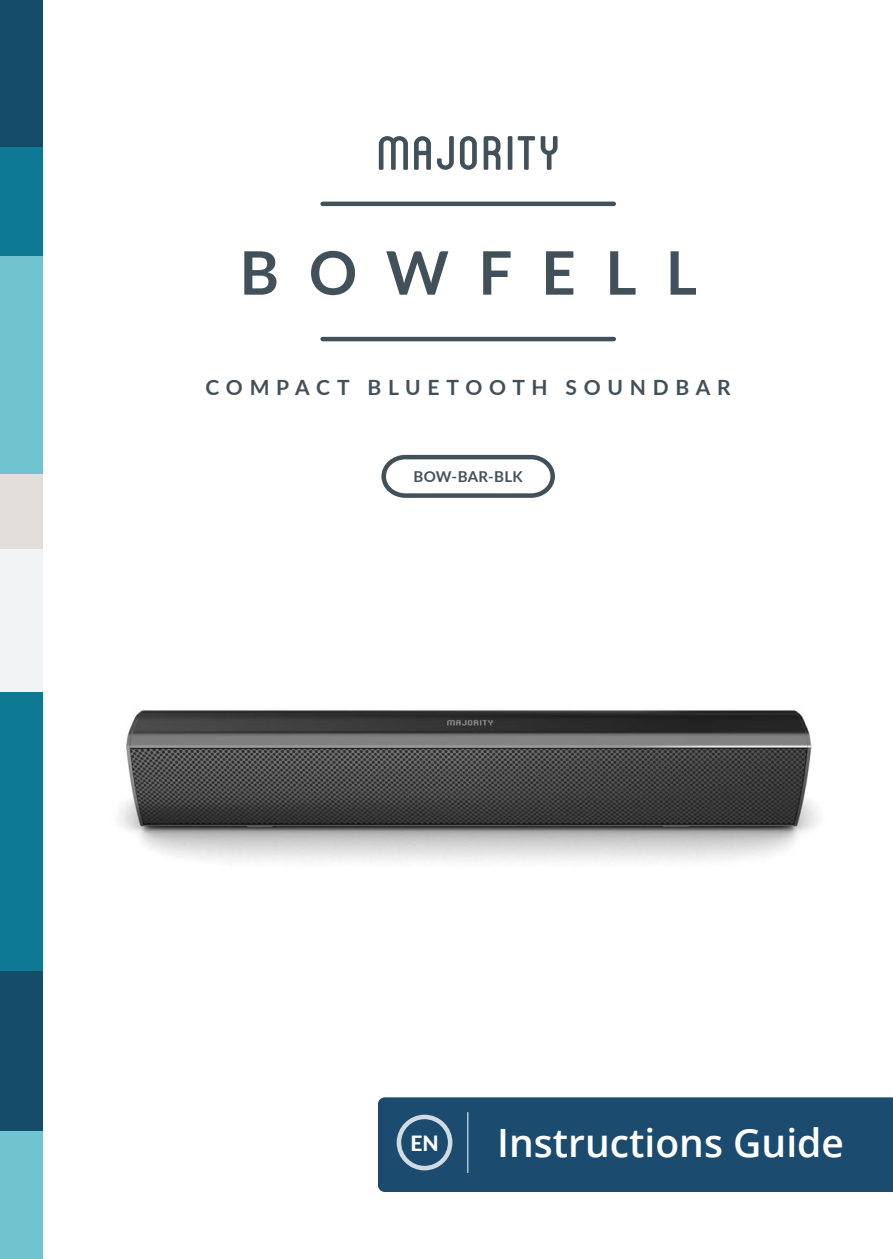
<style>
.page{position:relative;width:893px;height:1259px;background:#fff}
.page>*{position:absolute;margin:0;border:0;box-sizing:border-box;transform-origin:0 0}
.t1{font:700 60px "Lato";letter-spacing:.49em;color:#425159}
.t2{font:600 39px "Open Sans";color:#fff}
.t3{font:700 21px "Lato";letter-spacing:.32em;color:#425159}
.t4{font:800 21px "Lato";color:#fff}
.t5{font:700 15px "Lato";letter-spacing:.02em;color:#425159}
</style>
<div class="page">
<img style="left:118px;top:710px;width:701px;height:152px">
<div style="left:378px;top:1097px;width:514px;height:95px;background:#1b4c6f"></div>
<div style="left:396px;top:1114px;width:56px;height:56px;border:4px solid #fff;border-radius:50%"></div>
<hr style="left:467px;top:1112px;width:1px;height:61px;background:#fff">
<svg style="left:381px;top:454px;width:174px;height:44px"></svg>
<svg style="left:378px;top:136px;width:179px;height:34px"></svg>
<hr style="left:322px;top:202px;width:291px;height:4px;background:#425159">
<hr style="left:322px;top:337px;width:291px;height:4px;background:#425159">
<div style="left:0;top:0;width:43px;height:147px;background:#154c6a"></div>
<div style="left:0;top:147px;width:43px;height:113px;background:#0d7993"></div>
<div style="left:0;top:256px;width:43px;height:218px;background:#6fc4cf"></div>
<div style="left:0;top:474px;width:43px;height:75px;background:#e1dedc"></div>
<div style="left:0;top:549px;width:43px;height:143px;background:#f2f3f4"></div>
<div style="left:0;top:692px;width:43px;height:279px;background:#0d7993"></div>
<div style="left:0;top:971px;width:43px;height:160px;background:#154c6a"></div>
<div style="left:0;top:1131px;width:43px;height:128px;background:#6fc4cf"></div>
<p class="t1" style="left:239px;top:229px;width:458px">BOWFELL</p>
<p class="t3" style="left:205px;top:371px;width:526px">COMPACT BLUETOOTH SOUNDBAR</p>
<p class="t5" style="left:413px;top:466px;width:111px">BOW-BAR-BLK</p>
<p class="t4" style="left:410px;top:1127px;width:30px">EN</p>
<p class="t2" style="left:497px;top:1116px;width:348px">Instructions Guide</p>
</div>
